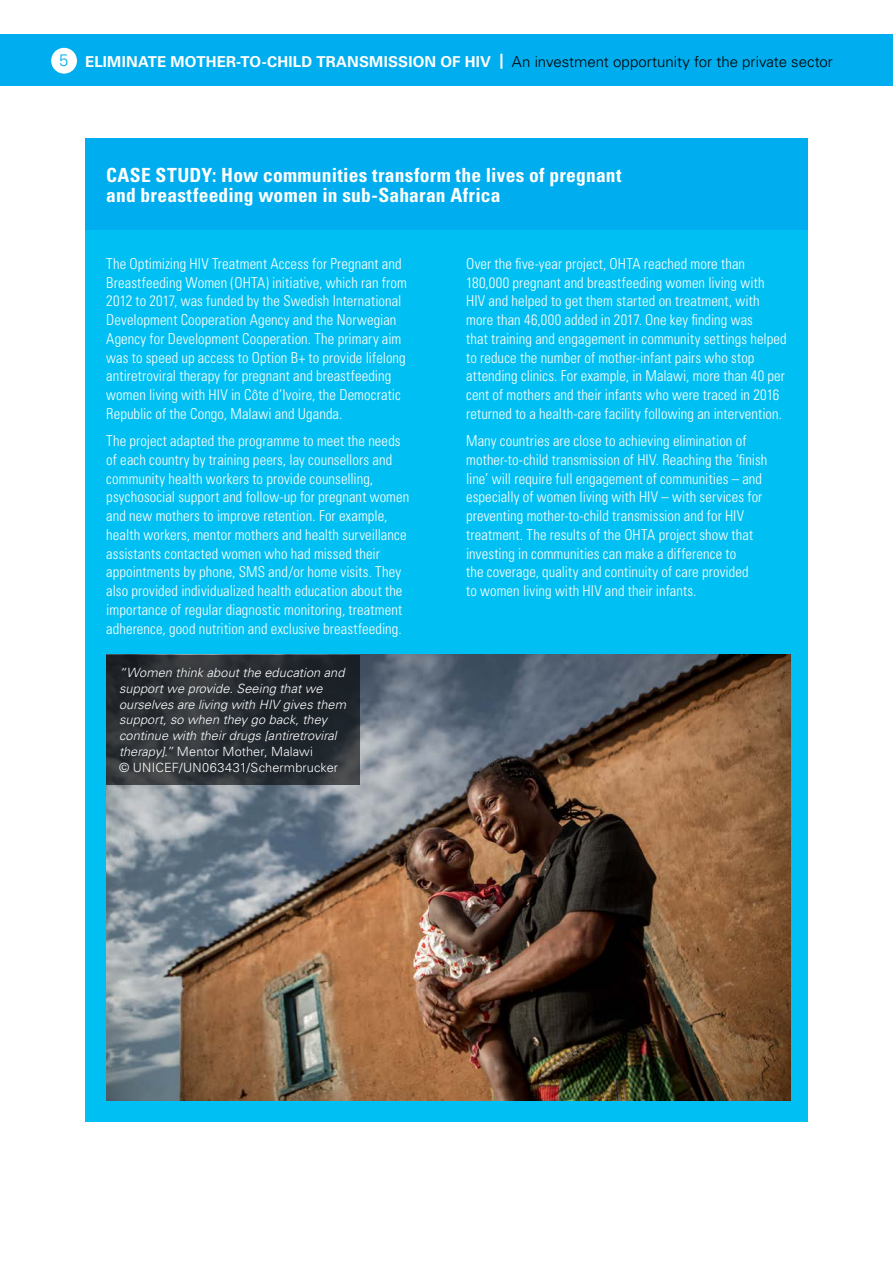
<style>
.page{position:relative;width:893px;height:1263px;background:#fff}
.page>*{position:absolute;margin:0;border:0;box-sizing:border-box;transform-origin:0 0}
.t1{font:700 condensed 19.5px/19.5px "Univers LT Std";letter-spacing:.01em;color:#fff}
.t2{font:300 16.65px "Univers LT Pro 45";color:#00aeef}
.t3{font:300 condensed 15px/18.8px "Univers";letter-spacing:.005em;color:#fff}
.t4{font:700 15px "Univers LT Pro 65";letter-spacing:.015em;color:#fff}
.t5{font:300 15px "Univers LT Pro 45";color:#000}
.t6{font:italic 300 12.75px/15.8px "Univers LT Pro 45";letter-spacing:.005em;color:#fff}
.s1{font-style:normal}
</style>
<div class="page">
<div style="left:0;top:34px;width:893px;height:51px;background:#00aeef"></div>
<div style="left:51px;top:48px;width:26px;height:26px;background:#fff;border-radius:50%"></div>
<div style="left:85px;top:138px;width:723px;height:92px;background:#00aeef"></div>
<div style="left:85px;top:230px;width:723px;height:891px;background:#00c0f3"></div>
<img style="left:106px;top:655px;width:685px;height:445px">
<svg style="left:106px;top:655px;width:254px;height:129px;fill:#262b30"></svg>
<p class="t4" style="left:85px;top:53px;width:420px">ELIMINATE MOTHER-TO-CHILD TRANSMISSION OF HIV |</p>
<p class="t2" style="left:59px;top:50px;width:11px">5</p>
<p class="t5" style="left:512px;top:52px;width:322px">An investment opportunity for the private sector</p>
<h1 class="t1" style="left:106px;top:165px;width:517px">CASE STUDY: How communities transform the lives of pregnant and breastfeeding women in sub-Saharan Africa</h1>
<p class="t3" style="left:106px;top:254px;width:302px">The Optimizing HIV Treatment Access for Pregnant and Breastfeeding Women (OHTA) initiative, which ran from 2012 to 2017, was funded by the Swedish International Development Cooperation Agency and the Norwegian Agency for Development Cooperation. The primary aim was to speed up access to Option B+ to provide lifelong antiretroviral therapy for pregnant and breastfeeding women living with HIV in Côte d’Ivoire, the Democratic Republic of the Congo, Malawi and Uganda.</p>
<p class="t3" style="left:106px;top:432px;width:305px">The project adapted the programme to meet the needs of each country by training peers, lay counsellors and community health workers to provide counselling, psychosocial support and follow-up for pregnant women and new mothers to improve retention. For example, health workers, mentor mothers and health surveillance assistants contacted women who had missed their appointments by phone, SMS and/or home visits. They also provided individualized health education about the importance of regular diagnostic monitoring, treatment adherence, good nutrition and exclusive breastfeeding.</p>
<p class="t6" style="left:119px;top:665px;width:228px">“Women think about the education and support we provide. Seeing that we ourselves are living with HIV gives them support, so when they go back, they continue with their drugs [antiretroviral therapy].” <span class="s1">Mentor Mother, Malawi<br>© UNICEF/UN063431/Schermbrucker</span></p>
<p class="t3" style="left:466px;top:254px;width:322px">Over the five-year project, OHTA reached more than 180,000 pregnant and breastfeeding women living with HIV and helped to get them started on treatment, with more than 46,000 added in 2017. One key finding was<br>that training and engagement in community settings helped to reduce the number of mother-infant pairs who stop attending clinics. For example, in Malawi, more than 40 per cent of mothers and their infants who were traced in 2016 returned to a health-care facility following an intervention.</p>
<p class="t3" style="left:466px;top:432px;width:303px">Many countries are close to achieving elimination of mother-to-child transmission of HIV. Reaching the ‘finish line’ will require full engagement of communities – and especially of women living with HIV – with services for preventing mother-to-child transmission and for HIV treatment. The results of the OHTA project show that investing in communities can make a difference to<br>the coverage, quality and continuity of care provided<br>to women living with HIV and their infants.</p>
</div>
